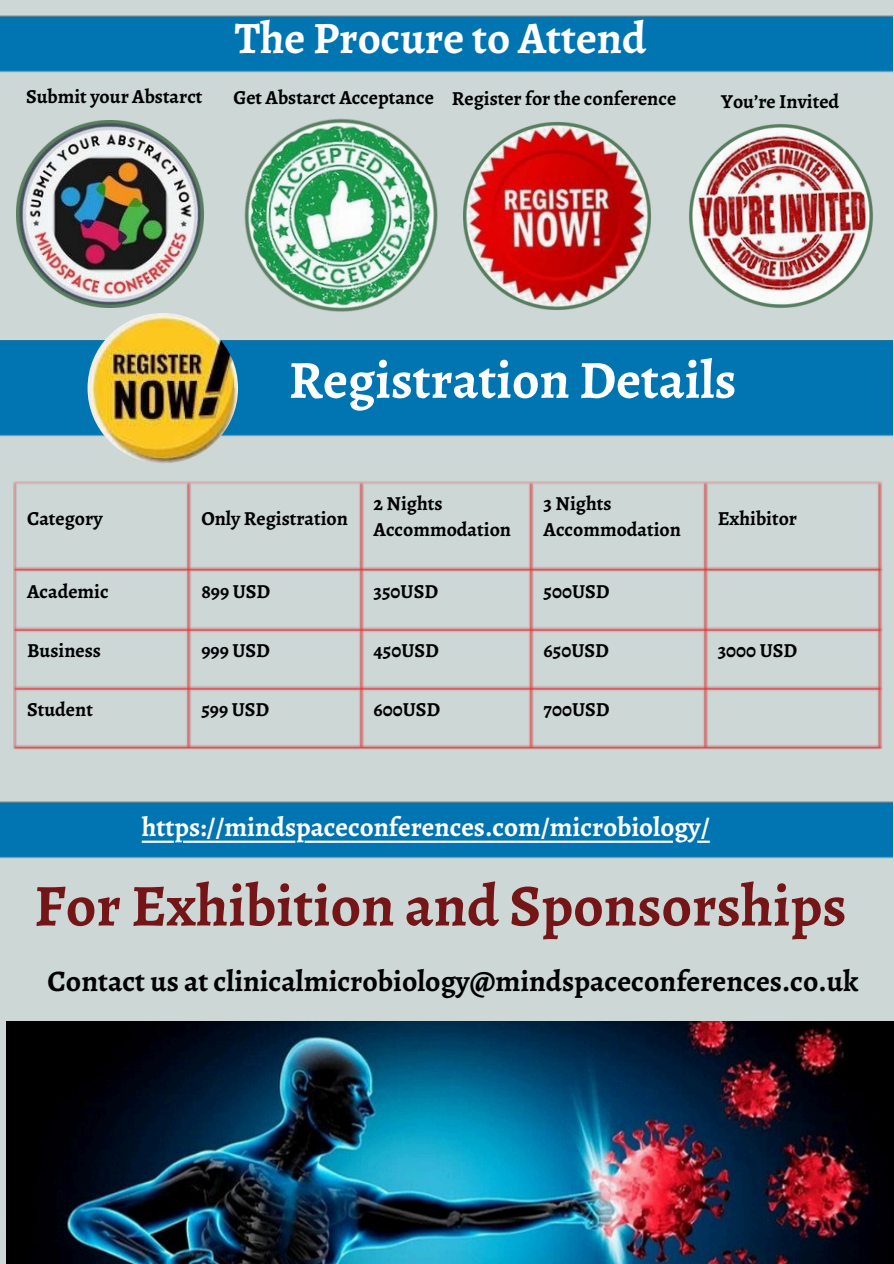
<style>
.page{position:relative;width:894px;height:1264px;background:#fff}
.page>*{position:absolute;margin:0;border:0;box-sizing:border-box;transform-origin:0 0}
.t1{font:700 59.4px "Alegreya";color:#741617}
.t2{font:700 53.55px "Alegreya";color:#fff}
.t3{font:700 45px "Alegreya";color:#fff}
.t4{font:700 29.85px "Alegreya";color:#000}
.t5{font:700 27.15px "Alegreya";color:#fff}
.t6{font:700 19.8px/25.8px "Alegreya";color:#000}
</style>
<div class="page">
<div style="left:0;top:0;width:893px;height:1263px;background:#cdd7d6"></div>
<div style="left:0;top:341px;width:892px;height:95px;background:#0075b2"></div>
<img style="left:87px;top:313px;width:151px;height:150px;border-radius:75px">
<img style="left:14px;top:481px;width:868px;height:268px">
<img style="left:0;top:801px;width:892px;height:57px">
<img style="left:0;top:15px;width:892px;height:57px">
<img style="left:202px;top:118px;width:277px;height:236px">
<img style="left:450px;top:118px;width:201px;height:204px">
<img style="left:689px;top:124px;width:184px;height:184px">
<img style="left:17px;top:120px;width:187px;height:187px">
<img style="left:6px;top:1021px;width:887px;height:242px">
<svg style="left:142px;top:840px;width:567px;height:2px"></svg>
<p class="t6" style="left:26px;top:83px;width:178px">Submit your Abstarct</p>
<h4 class="t3" style="left:234px;top:8px;width:413px">The Procure to Attend</h4>
<h1 class="t6" style="left:233px;top:85px;width:202px">Get Abstarct Acceptance</h1>
<p class="t6" style="left:452px;top:85px;width:226px">Register for the conference</p>
<h4 class="t6" style="left:721px;top:88px;width:119px">You’re Invited</h4>
<p class="t2" style="left:289px;top:343px;width:449px">Registration Details</p>
<p class="t6" style="left:27px;top:505px;width:77px">Category</p>
<p class="t6" style="left:201px;top:505px;width:148px">Only Registration</p>
<p class="t6" style="left:373px;top:491px;width:139px">2 Nights<br>Accommodation</p>
<p class="t6" style="left:543px;top:491px;width:139px">3 Nights<br>Accommodation</p>
<h4 class="t6" style="left:717px;top:505px;width:81px">Exhibitor</h4>
<p class="t6" style="left:27px;top:578px;width:83px">Academic</p>
<p class="t6" style="left:201px;top:578px;width:70px">899 USD</p>
<p class="t6" style="left:373px;top:578px;width:66px">350USD</p>
<p class="t6" style="left:543px;top:578px;width:68px">500USD</p>
<p class="t6" style="left:27px;top:637px;width:75px">Business</p>
<p class="t6" style="left:201px;top:637px;width:70px">999 USD</p>
<p class="t6" style="left:373px;top:637px;width:67px">450USD</p>
<p class="t6" style="left:543px;top:637px;width:67px">650USD</p>
<p class="t6" style="left:717px;top:637px;width:81px">3000 USD</p>
<p class="t6" style="left:27px;top:696px;width:67px">Student</p>
<p class="t6" style="left:201px;top:696px;width:69px">599 USD</p>
<p class="t6" style="left:373px;top:696px;width:68px">600USD</p>
<p class="t6" style="left:543px;top:696px;width:68px">700USD</p>
<h4 class="t5" style="left:142px;top:808px;width:569px">https://mindspaceconferences.com/microbiology/</h4>
<h4 class="t1" style="left:34px;top:865px;width:813px">For Exhibition and Sponsorships</h4>
<h4 class="t4" style="left:48px;top:961px;width:812px">Contact us at clinicalmicrobiology@mindspaceconferences.co.uk</h4>
</div>
